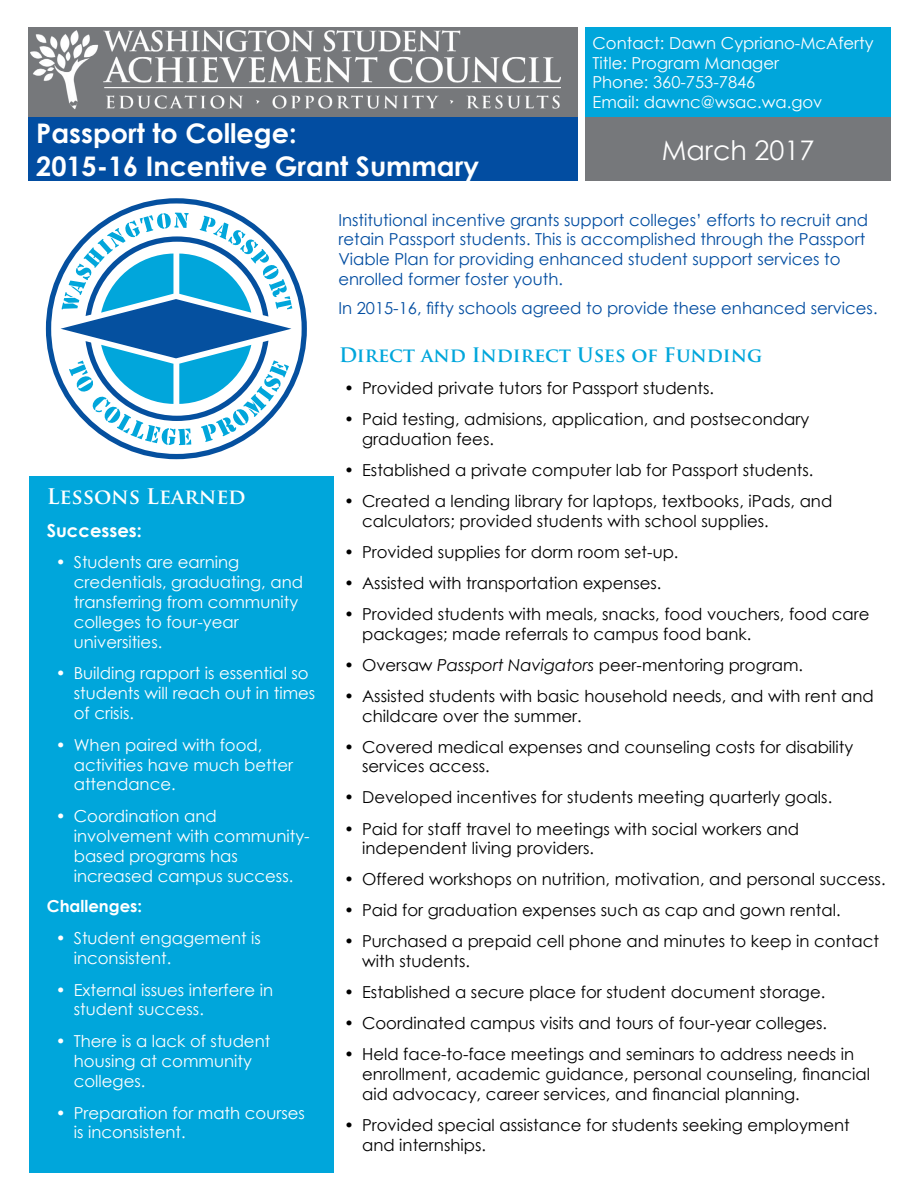
<style>
.page{position:relative;width:918px;height:1188px;background:#fff}
.page>*{position:absolute;margin:0;border:0;box-sizing:border-box;transform-origin:0 0}
.t1{font:700 27px/32.4px "Century Gothic";color:#fff}
.t2{font:27px "Century Gothic";color:#fff}
.t3{font:700 21px "Trajan Pro";color:#fff}
.t4{font:700 19.5px "Trajan Pro";color:#00a6db}
.t5{font:700 18px "Century Gothic";color:#fff}
.t6{font:16.5px/19.8px "Century Gothic";color:#000}
.t7{font:16.5px/19.8px "Century Gothic";color:#fff}
.t8{font:16.5px/19.8px "Century Gothic";color:#024da1}
.t9{font:700 16.5px "Century Gothic";color:#fff}
.s1{font-style:italic}
</style>
<div class="page">
<div style="left:29px;top:27px;width:549px;height:91px;background:#76787b"></div>
<img style="left:31px;top:31px;width:530px;height:79px">
<div style="left:29px;top:118px;width:549px;height:63px;background:#024da1"></div>
<div style="left:585px;top:27px;width:306px;height:91px;background:#00a6db"></div>
<div style="left:585px;top:118px;width:306px;height:63px;background:#76787b"></div>
<svg style="left:46px;top:198px;width:261px;height:261px"></svg>
<svg style="left:61px;top:213px;width:231px;height:232px"></svg>
<div style="left:29px;top:476px;width:304px;height:697px;background:#00a6db"></div>
<h1 class="t1" style="left:36px;top:116px;width:444px">Passport to College:<br>2015-16 Incentive Grant Summary</h1>
<p class="t7" style="left:592px;top:33px;width:283px">Contact: Dawn Cypriano-McAferty<br>Title: Program Manager<br>Phone: 360-753-7846<br>Email: dawnc@wsac.wa.gov</p>
<h1 class="t2" style="left:662px;top:131px;width:154px">March 2017</h1>
<p class="t8" style="left:338px;top:209px;width:531px">Institutional incentive grants support colleges’ efforts to recruit and retain Passport students. This is accomplished through the Passport Viable Plan for providing enhanced student support services to enrolled former foster youth.</p>
<p class="t8" style="left:338px;top:298px;width:541px">In 2015-16, fifty schools agreed to provide these enhanced services.</p>
<p class="t3" style="left:47px;top:483px;width:200px">Lessons Learned</p>
<p class="t5" style="left:47px;top:516px;width:97px">Successes:</p>
<p class="t7" style="left:74px;top:552px;width:231px;text-indent:-18px">• Students are earning credentials, graduating, and transferring from community colleges to four-year universities.</p>
<p class="t7" style="left:74px;top:663px;width:243px;text-indent:-18px">• Building rapport is essential so students will reach out in times of crisis.</p>
<p class="t7" style="left:74px;top:735px;width:221px;text-indent:-18px">• When paired with food, activities have much better attendance.</p>
<p class="t7" style="left:74px;top:806px;width:237px;text-indent:-18px">• Coordination and involvement with community&shy;based programs has increased campus success.</p>
<p class="t9" style="left:47px;top:894px;width:97px">Challenges:</p>
<p class="t7" style="left:74px;top:928px;width:189px;text-indent:-18px">• Student engagement is inconsistent.</p>
<p class="t7" style="left:74px;top:979px;width:201px;text-indent:-18px">• External issues interfere in student success.</p>
<p class="t7" style="left:74px;top:1031px;width:198px;text-indent:-18px">• There is a lack of student housing at community colleges.</p>
<p class="t7" style="left:74px;top:1102px;width:233px;text-indent:-18px">• Preparation for math courses is inconsistent.</p>
<p class="t4" style="left:339px;top:343px;width:425px">Direct and Indirect Uses of Funding</p>
<p class="t6" style="left:344px;top:378px;width:371px">• Provided private tutors for Passport students.</p>
<p class="t6" style="left:362px;top:409px;width:449px;text-indent:-18px">• Paid testing, admisions, application, and postsecondary graduation fees.</p>
<p class="t6" style="left:344px;top:460px;width:471px">• Established a private computer lab for Passport students.</p>
<p class="t6" style="left:362px;top:491px;width:472px;text-indent:-18px">• Created a lending library for laptops, textbooks, iPads, and calculators; provided students with school supplies.</p>
<p class="t6" style="left:344px;top:542px;width:336px">• Provided supplies for dorm room set-up.</p>
<p class="t6" style="left:344px;top:573px;width:319px">• Assisted with transportation expenses.</p>
<p class="t6" style="left:362px;top:604px;width:509px;text-indent:-18px">• Provided students with meals, snacks, food vouchers, food care packages; made referrals to campus food bank.</p>
<p class="t6" style="left:344px;top:655px;width:461px">• Oversaw <span class="s1">Passport Navigators</span> peer-mentoring program.</p>
<p class="t6" style="left:362px;top:686px;width:513px;text-indent:-18px">• Assisted students with basic household needs, and with rent and childcare over the summer.</p>
<p class="t6" style="left:362px;top:737px;width:493px;text-indent:-18px">• Covered medical expenses and counseling costs for disability services access.</p>
<p class="t6" style="left:344px;top:787px;width:490px">• Developed incentives for students meeting quarterly goals.</p>
<p class="t6" style="left:362px;top:818px;width:439px;text-indent:-18px">• Paid for staff travel to meetings with social workers and independent living providers.</p>
<p class="t6" style="left:344px;top:869px;width:543px">• Offered workshops on nutrition, motivation, and personal success.</p>
<p class="t6" style="left:344px;top:900px;width:498px">• Paid for graduation expenses such as cap and gown rental.</p>
<p class="t6" style="left:362px;top:931px;width:518px;text-indent:-18px">• Purchased a prepaid cell phone and minutes to keep in contact with students.</p>
<p class="t6" style="left:344px;top:982px;width:483px">• Established a secure place for student document storage.</p>
<p class="t6" style="left:344px;top:1013px;width:485px">• Coordinated campus visits and tours of four-year colleges.</p>
<p class="t6" style="left:362px;top:1044px;width:510px;text-indent:-18px">• Held face-to-face meetings and seminars to address needs in enrollment, academic guidance, personal counseling, financial aid advocacy, career services, and financial planning.</p>
<p class="t6" style="left:362px;top:1115px;width:489px;text-indent:-18px">• Provided special assistance for students seeking employment and internships.</p>
</div>
